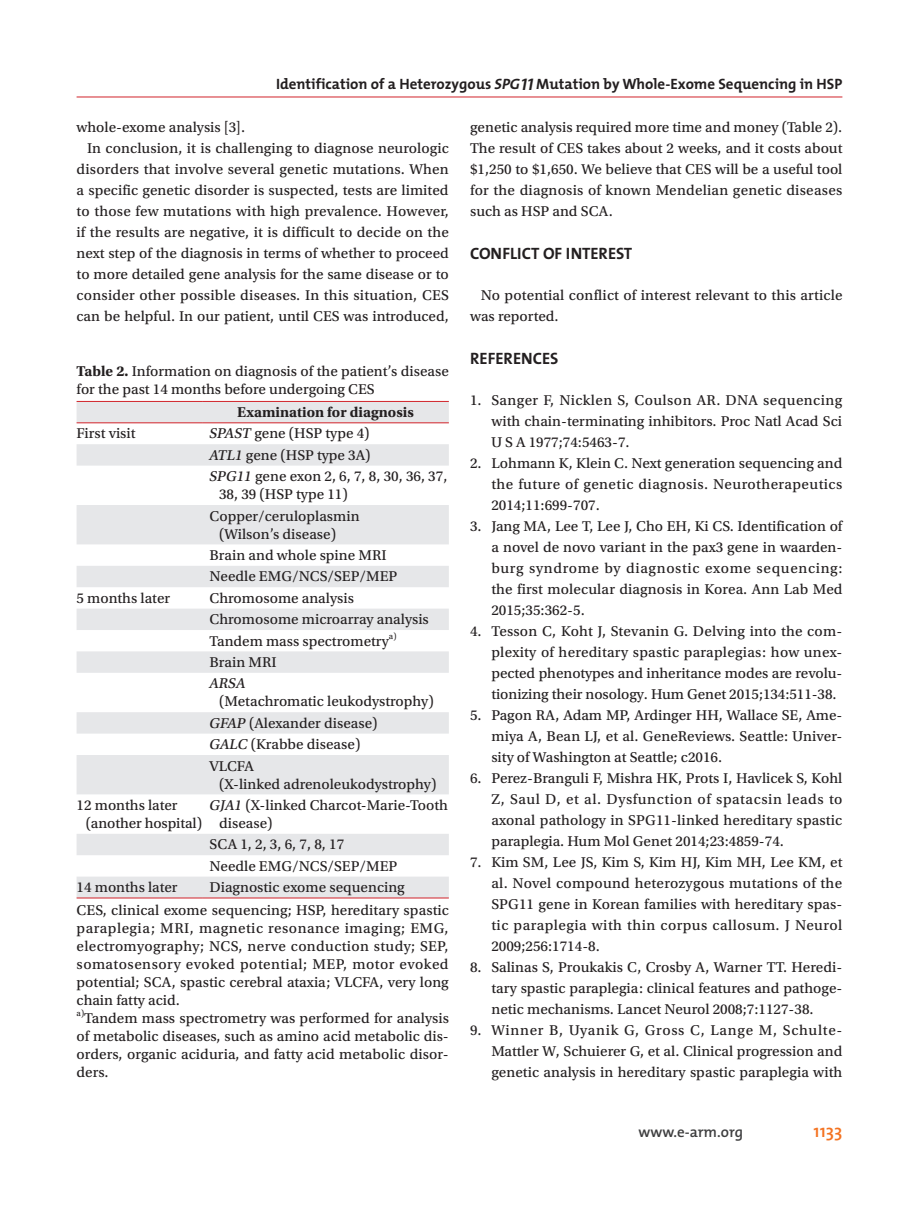
<style>
.page{position:relative;width:919px;height:1217px;background:#fff}
.page>*{position:absolute;margin:0;border:0;box-sizing:border-box;transform-origin:0 0}
.t1{font:600 18px "The Mix";color:#f47321}
.서론{font:700 16.5px "The Mix";color:#231f20}
.참고문헌{font:15px/21px "Utopia Std Capt";color:#231f20;text-align:justify}
.표{font:15px/18px "Utopia Std Capt";color:#231f20;text-align:justify}
.바탕글{font:15px/21px "Utopia Std Capt";letter-spacing:.005em;color:#231f20;text-align:justify}
.t2{font:700 15px "The Mix";color:#231f20}
.표1라인{font:700 15px "Utopia Std";color:#231f20}
.t3{font:600 15px "The Mix";color:#3e3e3f}
.표-2{font:italic 15px "Utopia Std Capt";color:#231f20}
.표-3{font:8.7px "Utopia Std Capt";color:#231f20}
.s1{font-style:italic}
.s2{font-family:"Adobe Gothic Std";font-style:italic}
.s3{font-family:"Utopia Std";font-weight:700}
</style>
<div class="page">
<hr style="left:77px;top:97px;width:765px;height:1px;background:#d1232a">
<svg style="left:77px;top:402px;width:372px;height:495px"></svg>
<hr style="left:202px;top:422px;width:247px;height:1px;background:#d1232a">
<hr style="left:77px;top:401px;width:125px;height:1px;background:#d1232a">
<hr style="left:202px;top:401px;width:247px;height:1px;background:#d1232a">
<hr style="left:77px;top:422px;width:125px;height:1px;background:#d1232a">
<hr style="left:77px;top:897px;width:125px;height:1px;background:#d1232a">
<hr style="left:202px;top:897px;width:247px;height:1px;background:#d1232a">
<p class="t2" style="left:276px;top:71px;width:568px">Identification of a Heterozygous <span class="s1">SPG</span><span class="s2">11</span>Mutation by Whole-Exome Sequencing in HSP</p>
<p class="바탕글" style="left:77px;top:116px;width:170px">whole-exome analysis [3].</p>
<p class="바탕글" style="left:77px;top:137px;width:374px;text-indent:11px">In conclusion, it is challenging to diagnose neurologic disorders that involve several genetic mutations. When a specific genetic disorder is suspected, tests are limited to those few mutations with high prevalence. However, if the results are negative, it is difficult to decide on the next step of the diagnosis in terms of whether to proceed to more detailed gene analysis for the same disease or to consider other possible diseases. In this situation, CES can be helpful. In our patient, until CES was introduced,</p>
<p class="표" style="left:77px;top:362px;width:374px"><span class="s3">Table 2.</span> Information on diagnosis of the patient’s disease for the past 14 months before undergoing CES</p>
<p class="표1라인" style="left:237px;top:403px;width:178px">Examination for diagnosis</p>
<p class="표" style="left:77px;top:425px;width:60px">First visit</p>
<p class="표" style="left:209px;top:425px;width:162px"><span class="s1">SPAST</span> gene (HSP type 4)</p>
<p class="표" style="left:209px;top:446px;width:163px"><span class="s1">ATL1</span> gene (HSP type 3A)</p>
<p class="표" style="left:209px;top:467px;width:240px"><span class="s1">SPG11</span> gene exon 2, 6, 7, 8, 30, 36, 37,</p>
<p class="표" style="left:219px;top:485px;width:130px">38, 39 (HSP type 11)</p>
<p class="표" style="left:209px;top:507px;width:151px">Copper/ceruloplasmin</p>
<p class="표" style="left:219px;top:525px;width:118px">(Wilson’s disease)</p>
<p class="표" style="left:209px;top:546px;width:178px">Brain and whole spine MRI</p>
<p class="표" style="left:209px;top:567px;width:189px">Needle EMG/NCS/SEP/MEP</p>
<p class="표" style="left:77px;top:589px;width:95px">5 months later</p>
<p class="표" style="left:209px;top:589px;width:146px">Chromosome analysis</p>
<p class="표" style="left:209px;top:610px;width:221px">Chromosome microarray analysis</p>
<p class="표" style="left:209px;top:632px;width:181px">Tandem mass spectrometry</p>
<p class="표-3" style="left:389px;top:631px;width:9px">a)</p>
<p class="표" style="left:209px;top:653px;width:68px">Brain MRI</p>
<p class="표-2" style="left:209px;top:675px;width:41px">ARSA</p>
<p class="표" style="left:219px;top:692px;width:216px">(Metachromatic leukodystrophy)</p>
<p class="표" style="left:209px;top:714px;width:170px"><span class="s1">GFAP</span> (Alexander disease)</p>
<p class="표" style="left:209px;top:735px;width:153px"><span class="s1">GALC</span> (Krabbe disease)</p>
<p class="표" style="left:209px;top:757px;width:46px">VLCFA</p>
<p class="표" style="left:219px;top:775px;width:219px">(X-linked adrenoleukodystrophy)</p>
<p class="표" style="left:77px;top:796px;width:103px">12 months later</p>
<p class="표" style="left:86px;top:814px;width:118px">(another hospital)</p>
<p class="표" style="left:209px;top:796px;width:241px"><span class="s1">GJA1</span> (X-linked Charcot-Marie-Tooth</p>
<p class="표" style="left:219px;top:814px;width:55px">disease)</p>
<p class="표" style="left:209px;top:835px;width:136px">SCA 1, 2, 3, 6, 7, 8, 17</p>
<p class="표" style="left:209px;top:857px;width:189px">Needle EMG/NCS/SEP/MEP</p>
<p class="표" style="left:77px;top:878px;width:103px">14 months later</p>
<p class="표" style="left:209px;top:878px;width:197px">Diagnostic exome sequencing</p>
<p class="표" style="left:77px;top:901px;width:374px">CES, clinical exome sequencing; HSP, hereditary spastic paraplegia; MRI, magnetic resonance imaging; EMG, electromyography; NCS, nerve conduction study; SEP, somatosensory evoked potential; MEP, motor evoked potential; SCA, spastic cerebral ataxia; VLCFA, very long chain fatty acid.</p>
<p class="표-3" style="left:77px;top:1008px;width:9px">a)</p>
<p class="표" style="left:77px;top:1009px;width:374px;text-indent:8px">Tandem mass spectrometry was performed for analysis of metabolic diseases, such as amino acid metabolic dis&shy;orders, organic aciduria, and fatty acid metabolic disor&shy;ders.</p>
<p class="바탕글" style="left:470px;top:116px;width:374px">genetic analysis required more time and money (Table 2).<br>The result of CES takes about 2 weeks, and it costs about $1,250 to $1,650. We believe that CES will be a useful tool for the diagnosis of known Mendelian genetic diseases such as HSP and SCA.</p>
<p class="서론" style="left:470px;top:239px;width:164px">CONFLICT OF INTEREST</p>
<p class="바탕글" style="left:470px;top:284px;width:374px;text-indent:11px">No potential conflict of interest relevant to this article was reported.</p>
<p class="서론" style="left:470px;top:344px;width:90px">REFERENCES</p>
<p class="참고문헌" style="left:491px;top:389px;width:352px;text-indent:-21px">1. Sanger F, Nicklen S, Coulson AR. DNA sequencing with chain-terminating inhibitors. Proc Natl Acad Sci U S A 1977;74:5463-7.</p>
<p class="참고문헌" style="left:491px;top:452px;width:352px;text-indent:-21px">2. Lohmann K, Klein C. Next generation sequencing and the future of genetic diagnosis. Neurotherapeutics 2014;11:699-707.</p>
<p class="참고문헌" style="left:491px;top:515px;width:352px;text-indent:-21px">3. Jang MA, Lee T, Lee J, Cho EH, Ki CS. Identification of a novel de novo variant in the pax3 gene in waarden&shy;burg syndrome by diagnostic exome sequencing: the first molecular diagnosis in Korea. Ann Lab Med 2015;35:362-5.</p>
<p class="참고문헌" style="left:491px;top:620px;width:352px;text-indent:-21px">4. Tesson C, Koht J, Stevanin G. Delving into the com&shy;plexity of hereditary spastic paraplegias: how unex&shy;pected phenotypes and inheritance modes are revolu&shy;tionizing their nosology. Hum Genet 2015;134:511-38.</p>
<p class="참고문헌" style="left:491px;top:704px;width:352px;text-indent:-21px">5. Pagon RA, Adam MP, Ardinger HH, Wallace SE, Ame&shy;miya A, Bean LJ, et al. GeneReviews. Seattle: Univer&shy;sity of Washington at Seattle; c2016.</p>
<p class="참고문헌" style="left:491px;top:767px;width:352px;text-indent:-21px">6. Perez-Branguli F, Mishra HK, Prots I, Havlicek S, Kohl Z, Saul D, et al. Dysfunction of spatacsin leads to axonal pathology in SPG11-linked hereditary spastic paraplegia. Hum Mol Genet 2014;23:4859-74.</p>
<p class="참고문헌" style="left:491px;top:851px;width:352px;text-indent:-21px">7. Kim SM, Lee JS, Kim S, Kim HJ, Kim MH, Lee KM, et al. Novel compound heterozygous mutations of the SPG11 gene in Korean families with hereditary spas&shy;tic paraplegia with thin corpus callosum. J Neurol 2009;256:1714-8.</p>
<p class="참고문헌" style="left:491px;top:956px;width:352px;text-indent:-21px">8. Salinas S, Proukakis C, Crosby A, Warner TT. Heredi&shy;tary spastic paraplegia: clinical features and pathoge&shy;netic mechanisms. Lancet Neurol 2008;7:1127-38.</p>
<p class="참고문헌" style="left:491px;top:1019px;width:352px;text-indent:-21px">9. Winner B, Uyanik G, Gross C, Lange M, Schulte-Mattler W, Schuierer G, et al. Clinical progression and genetic analysis in hereditary spastic paraplegia with</p>
<p class="t3" style="left:638px;top:1118px;width:106px">www.e-arm.org</p>
<p class="t1" style="left:813px;top:1115px;width:30px">1133</p>
</div>
